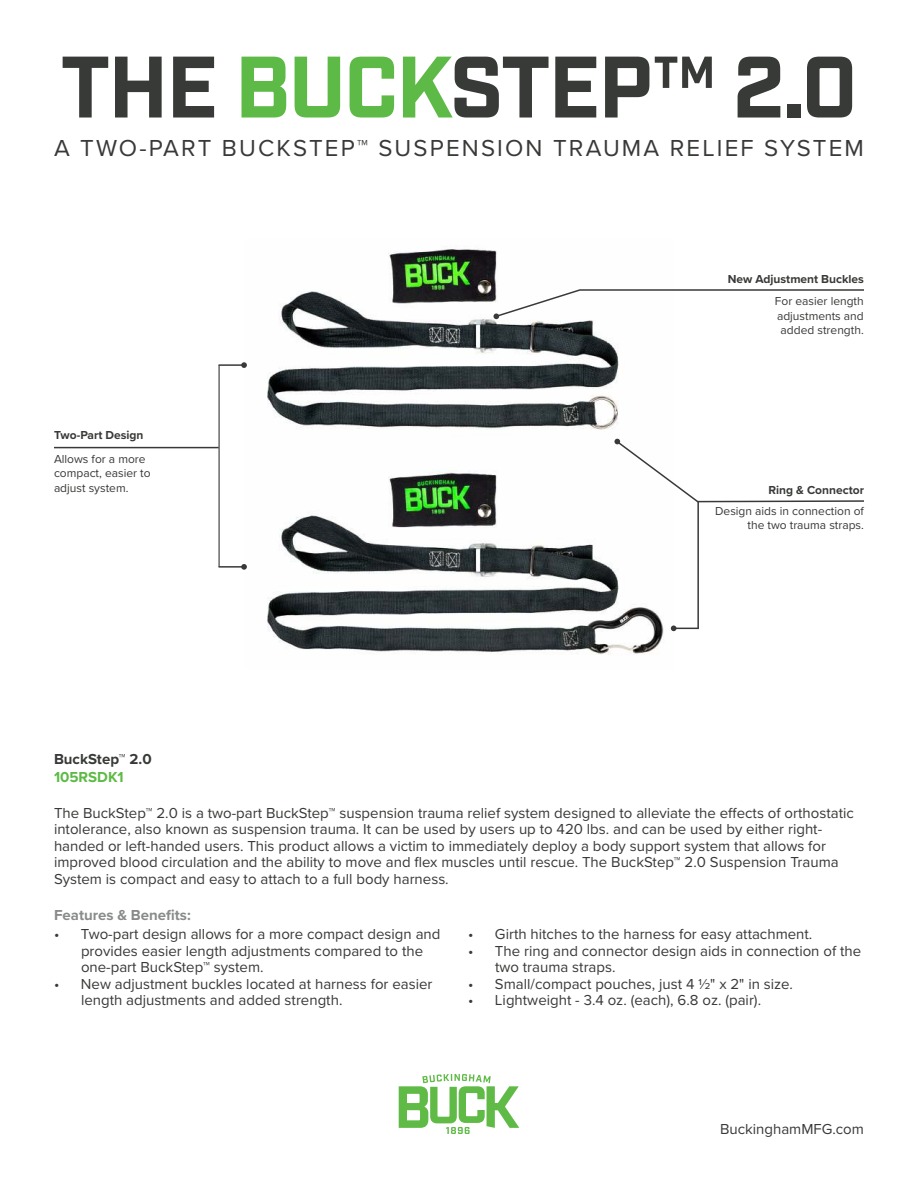
<style>
.page{position:relative;width:918px;height:1188px;background:#fff}
.page>*{position:absolute;margin:0;border:0;box-sizing:border-box;transform-origin:0 0}
.t1{font:700 87px "Industry";letter-spacing:-.025em;color:#373a36}
.t2{font:24px "Proxima Nova";letter-spacing:.09em;color:#373a36}
.t3{font:15px/16.5px "Proxima Nova";color:#373a36}
.t4{font:700 15px "Proxima Nova";color:#898b8b}
.t5{font:700 15px "Proxima Nova";color:#373a36}
.t6{font:700 15px "Proxima Nova";color:#5eba46}
.t7{font:12px/14.4px "Proxima Nova";color:#373a36;text-align:right}
.t8{font:700 12px "Proxima Nova";color:#373a36}
.s1{color:#5eba46}
</style>
<div class="page">
<img style="left:267px;top:249px;width:407px;height:406px">
<svg style="left:399px;top:1074px;width:120px;height:60px"></svg>
<svg style="left:494px;top:288px;width:370px;height:31px"></svg>
<hr style="left:697px;top:502px;width:2px;height:126px;background:#373a36">
<svg style="left:614px;top:439px;width:250px;height:64px"></svg>
<svg style="left:671px;top:626px;width:28px;height:5px"></svg>
<hr style="left:54px;top:447px;width:165px;height:1px;background:#373a36">
<svg style="left:241px;top:564px;width:6px;height:6px"></svg>
<hr style="left:219px;top:365px;width:1px;height:202px;background:#373a36">
<hr style="left:219px;top:364px;width:25px;height:2px;background:#373a36">
<hr style="left:219px;top:566px;width:25px;height:2px;background:#373a36">
<svg style="left:241px;top:362px;width:6px;height:6px"></svg>
<h1 class="t1" style="left:60px;top:37px;width:799px">THE <span class="s1">BUCK</span>STEP™ 2.0</h1>
<h2 class="t2" style="left:54px;top:138px;width:812px">A TWO-PART BUCKSTEP™ SUSPENSION TRAUMA RELIEF SYSTEM</h2>
<p class="t8" style="left:728px;top:274px;width:138px">New Adjustment Buckles</p>
<p class="t8" style="left:54px;top:430px;width:91px">Two-Part Design</p>
<p class="t7" style="left:54px;top:452px;width:98px;text-align:left">Allows for a more compact, easier to adjust system.</p>
<p class="t5" style="left:54px;top:753px;width:99px">BuckStep™ 2.0</p>
<p class="t6" style="left:54px;top:771px;width:71px">105RSDK1</p>
<p class="t7" style="left:775px;top:295px;width:90px;text-align:center">For easier length adjustments and added strength.</p>
<p class="t8" style="left:768px;top:485px;width:97px">Ring &amp; Connector</p>
<p class="t7" style="left:715px;top:504px;width:150px">Design aids in connection of the two trauma straps.</p>
<p class="t3" style="left:54px;top:806px;width:801px">The BuckStep™ 2.0 is a two-part BuckStep™ suspension trauma relief system designed to alleviate the effects of orthostatic intolerance, also known as suspension trauma. It can be used by users up to 420 lbs. and can be used by either right&shy;handed or left-handed users. This product allows a victim to immediately deploy a body support system that allows for improved blood circulation and the ability to move and flex muscles until rescue. The BuckStep™ 2.0 Suspension Trauma System is compact and easy to attach to a full body harness.</p>
<p class="t4" style="left:54px;top:909px;width:138px">Features &amp; Benefits:</p>
<p class="t3" style="left:81px;top:927px;width:361px;text-indent:-27px">• Two-part design allows for a more compact design and provides easier length adjustments compared to the one-part BuckStep™ system.</p>
<p class="t3" style="left:81px;top:976px;width:353px;text-indent:-27px">• New adjustment buckles located at harness for easier length adjustments and added strength.</p>
<p class="t3" style="left:468px;top:927px;width:346px">• Girth hitches to the harness for easy attachment.</p>
<p class="t3" style="left:495px;top:943px;width:368px;text-indent:-27px">• The ring and connector design aids in connection of the two trauma straps.</p>
<p class="t3" style="left:468px;top:976px;width:327px">• Small/compact pouches, just 4 ½" x 2" in size.</p>
<p class="t3" style="left:468px;top:993px;width:295px">• Lightweight - 3.4 oz. (each), 6.8 oz. (pair).</p>
<p class="t3" style="left:720px;top:1121px;width:145px">BuckinghamMFG.com</p>
</div>
